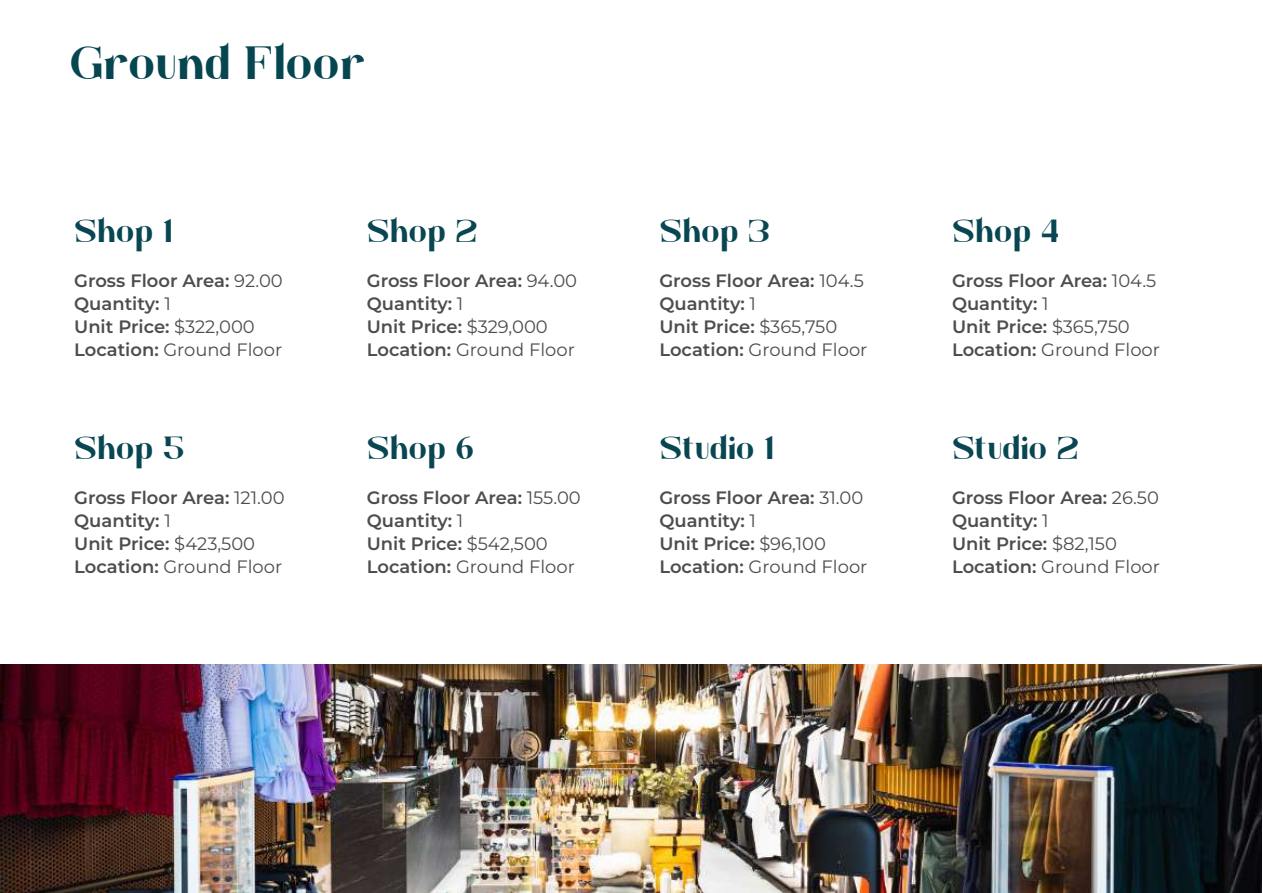
<style>
.page{position:relative;width:1263px;height:893px;background:#fff}
.page>*{position:absolute;margin:0;border:0;box-sizing:border-box;transform-origin:0 0}
.t1{font:46.5px "Calya";color:#054650}
.t2{font:31.95px "Calya";color:#084651}
.t3{font:600 17.85px/23.1px "Montserrat";color:#4c4d4d}
.s1{font-weight:400}
</style>
<div class="page">
<img style="left:0;top:664px;width:1261px;height:229px">
<h1 class="t1" style="left:69px;top:37px;width:298px">Ground Floor</h1>
<h2 class="t2" style="left:74px;top:213px;width:100px">Shop 1</h2>
<p class="t3" style="left:74px;top:268px;width:210px">Gross Floor Area: <span class="s1">92.00<br></span>Quantity: <span class="s1">1<br></span>Unit Price: <span class="s1">$322,000<br></span>Location: <span class="s1">Ground Floor</span></p>
<h2 class="t2" style="left:74px;top:430px;width:112px">Shop 5</h2>
<p class="t3" style="left:74px;top:486px;width:212px">Gross Floor Area: <span class="s1">121.00<br></span>Quantity: <span class="s1">1<br></span>Unit Price: <span class="s1">$423,500<br></span>Location: <span class="s1">Ground Floor</span></p>
<h2 class="t2" style="left:367px;top:213px;width:113px">Shop 2</h2>
<p class="t3" style="left:367px;top:268px;width:212px">Gross Floor Area: <span class="s1">94.00<br></span>Quantity: <span class="s1">1<br></span>Unit Price: <span class="s1">$329,000<br></span>Location: <span class="s1">Ground Floor</span></p>
<h2 class="t2" style="left:367px;top:430px;width:109px">Shop 6</h2>
<p class="t3" style="left:367px;top:486px;width:215px">Gross Floor Area: <span class="s1">155.00<br></span>Quantity: <span class="s1">1<br></span>Unit Price: <span class="s1">$542,500<br></span>Location: <span class="s1">Ground Floor</span></p>
<h2 class="t2" style="left:659px;top:213px;width:112px">Shop 3</h2>
<p class="t3" style="left:659px;top:268px;width:210px">Gross Floor Area: <span class="s1">104.5<br></span>Quantity: <span class="s1">1<br></span>Unit Price: <span class="s1">$365,750<br></span>Location: <span class="s1">Ground Floor</span></p>
<h2 class="t2" style="left:659px;top:430px;width:116px">Studio 1</h2>
<p class="t3" style="left:659px;top:486px;width:210px">Gross Floor Area: <span class="s1">31.00<br></span>Quantity: <span class="s1">1<br></span>Unit Price: <span class="s1">$96,100<br></span>Location: <span class="s1">Ground Floor</span></p>
<h2 class="t2" style="left:952px;top:213px;width:109px">Shop 4</h2>
<p class="t3" style="left:952px;top:268px;width:210px">Gross Floor Area: <span class="s1">104.5<br></span>Quantity: <span class="s1">1<br></span>Unit Price: <span class="s1">$365,750<br></span>Location: <span class="s1">Ground Floor</span></p>
<h2 class="t2" style="left:952px;top:430px;width:129px">Studio 2</h2>
<p class="t3" style="left:952px;top:486px;width:210px">Gross Floor Area: <span class="s1">26.50<br></span>Quantity: <span class="s1">1<br></span>Unit Price: <span class="s1">$82,150<br></span>Location: <span class="s1">Ground Floor</span></p>
</div>
